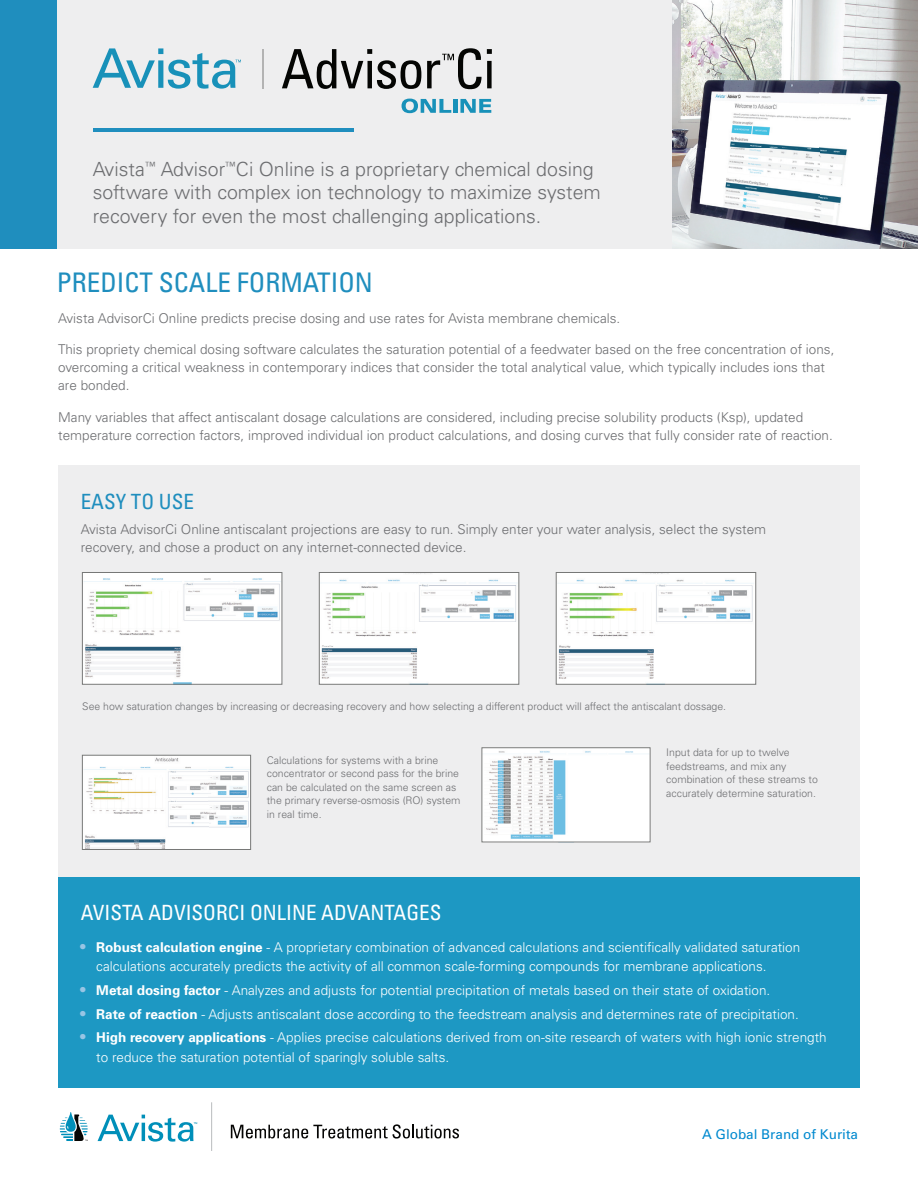
<style>
.page{position:relative;width:918px;height:1188px;background:#fff}
.page>*{position:absolute;margin:0;border:0;box-sizing:border-box;transform-origin:0 0}
.t1{font:condensed 27px "Univers";color:#1f8ebe}
.t2{font:condensed 21px "Univers";color:#fff}
.t3{font:condensed 21px "Univers";color:#1f8ebe}
.t4{font:300 19.5px/23.4px "Univers";color:#6c6d70}
.t5{font:300 13.5px/18px "Univers";color:#6c6d70}
.t6{font:300 13.5px/19.5px "Univers";color:#fff}
.t7{font:13.5px "Univers";color:#0089cf}
.t8{font:300 10.5px/13.5px "Univers";color:#6c6d70}
.s1{font-size:15px;color:#98c5e4}
.s2{font-weight:700}
</style>
<div class="page">
<div style="left:58px;top:465px;width:802px;height:412px;background:#eeeeef"></div>
<img style="left:672px;top:0;width:246px;height:248px">
<div style="left:0;top:0;width:57px;height:248px;background:#1f8ebe"></div>
<div style="left:57px;top:0;width:615px;height:248px;background:#eeeeef"></div>
<hr style="left:93px;top:128px;width:261px;height:4px;background:#1f8ebe">
<img style="left:484px;top:750px;width:164px;height:90px">
<img style="left:84px;top:757px;width:165px;height:91px">
<div style="left:82px;top:755px;width:169px;height:95px;border:1px solid #777877"></div>
<img style="left:84px;top:574px;width:196px;height:108px">
<div style="left:82px;top:572px;width:200px;height:112px;border:1px solid #777877"></div>
<img style="left:321px;top:574px;width:196px;height:108px">
<div style="left:319px;top:572px;width:200px;height:112px;border:1px solid #777877"></div>
<img style="left:558px;top:574px;width:196px;height:108px">
<div style="left:556px;top:572px;width:200px;height:112px;border:1px solid #777877"></div>
<div style="left:58px;top:877px;width:802px;height:210px;background:#1d98c3"></div>
<hr style="left:262px;top:49px;width:2px;height:40px;background:#b3b3b3">
<svg style="left:282px;top:49px;width:139px;height:40px"></svg>
<svg style="left:427px;top:48px;width:65px;height:41px"></svg>
<svg style="left:93px;top:48px;width:148px;height:41px"></svg>
<svg style="left:402px;top:99px;width:49px;height:14px"></svg>
<hr style="left:453px;top:99px;width:4px;height:14px;background:#1891b9">
<svg style="left:460px;top:99px;width:31px;height:14px"></svg>
<hr style="left:60px;top:1087px;width:798px;height:1px;background:#1d98c3">
<svg style="left:231px;top:1124px;width:228px;height:15px"></svg>
<hr style="left:211px;top:1102px;width:1px;height:49px;background:#babcbe">
<svg style="left:60px;top:1112px;width:28px;height:29px"></svg>
<svg style="left:98px;top:1115px;width:99px;height:27px"></svg>
<h3 class="t4" style="left:93px;top:157px;width:510px">Avista<sup>™</sup> Advisor<sup>™</sup>Ci Online is a proprietary chemical dosing software with complex ion technology to maximize system recovery for even the most challenging applications.</h3>
<h1 class="t1" style="left:57px;top:265px;width:318px">PREDICT SCALE FORMATION</h1>
<p class="t5" style="left:58px;top:308px;width:564px">Avista AdvisorCi Online predicts precise dosing and use rates for Avista membrane chemicals.</p>
<p class="t5" style="left:58px;top:340px;width:778px">This propriety chemical dosing software calculates the saturation potential of a feedwater based on the free concentration of ions, overcoming a critical weakness in contemporary indices that consider the total analytical value, which typically includes ions that are bonded.</p>
<p class="t5" style="left:58px;top:407px;width:776px">Many variables that affect antiscalant dosage calculations are considered, including precise solubility products (Ksp), updated temperature correction factors, improved individual ion product calculations, and dosing curves that fully consider rate of reaction.</p>
<h2 class="t3" style="left:81px;top:488px;width:115px">EASY TO USE</h2>
<p class="t5" style="left:81px;top:520px;width:687px">Avista AdvisorCi Online antiscalant projections are easy to run. Simply enter your water analysis, select the system recovery, and chose a product on any internet-connected device.</p>
<p class="t8" style="left:82px;top:699px;width:645px">See how saturation changes by increasing or decreasing recovery and how selecting a different product will affect the antiscalant dossage.</p>
<p class="t8" style="left:267px;top:753px;width:195px">Calculations for systems with a brine concentrator or second pass for the brine can be calculated on the same screen as the primary reverse-osmosis (RO) system in real time.</p>
<p class="t8" style="left:666px;top:745px;width:153px">Input data for up to twelve feedstreams, and mix any combination of these streams to accurately determine saturation.</p>
<h2 class="t2" style="left:81px;top:899px;width:362px">AVISTA ADVISORCI ONLINE ADVANTAGES</h2>
<p class="t6" style="left:96px;top:937px;width:705px;text-indent:-17px"><span class="s1">•</span> <span class="s2">Robust calculation engine</span> - A proprietary combination of advanced calculations and scientifically validated saturation calculations accurately predicts the activity of all common scale-forming compounds for membrane applications.</p>
<p class="t6" style="left:79px;top:980px;width:693px"><span class="s1">•</span> <span class="s2">Metal dosing factor</span> - Analyzes and adjusts for potential precipitation of metals based on their state of oxidation.</p>
<p class="t6" style="left:79px;top:1004px;width:721px"><span class="s1">•</span> <span class="s2">Rate of reaction</span> - Adjusts antiscalant dose according to the feedstream analysis and determines rate of precipitation.</p>
<p class="t6" style="left:96px;top:1027px;width:732px;text-indent:-17px"><span class="s1">•</span> <span class="s2">High recovery applications</span> - Applies precise calculations derived from on-site research of waters with high ionic strength to reduce the saturation potential of sparingly soluble salts.</p>
<p class="t7" style="left:702px;top:1126px;width:158px">A Global Brand of Kurita</p>
</div>
